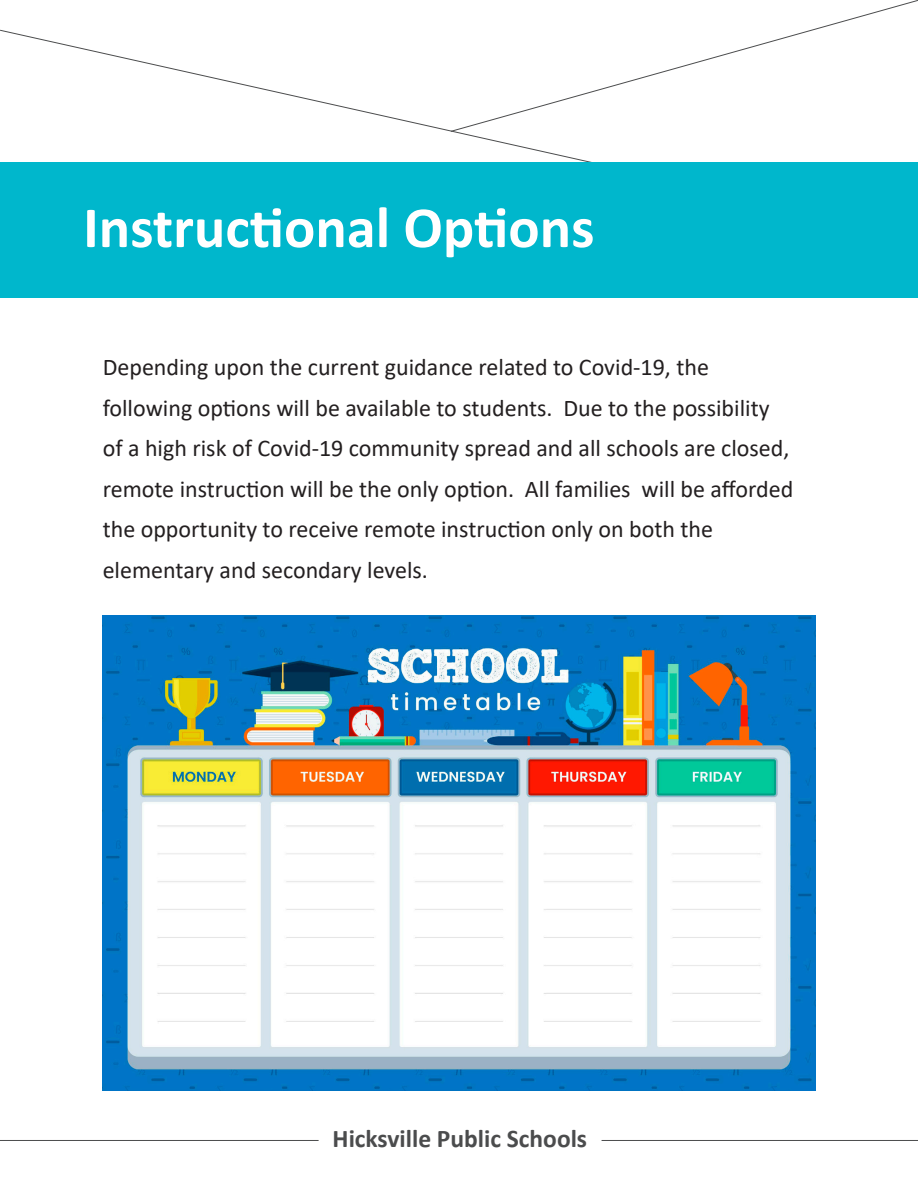
<style>
.page{position:relative;width:918px;height:1188px;background:#fff}
.page>*{position:absolute;margin:0;border:0;box-sizing:border-box;transform-origin:0 0}
.t1{font:700 58.5px "Calibri";color:#fff}
.t2{font:700 25.5px "Calibri";color:#4b4c4d}
.t3{font:24px/40.5px "Calibri";color:#231f20}
</style>
<div class="page">
<hr style="left:0;top:1140px;width:319px;height:1px;background:#4b4c4d">
<hr style="left:602px;top:1140px;width:316px;height:1px;background:#4b4c4d">
<svg style="left:0;top:29px;width:818px;height:133px"></svg>
<div style="left:0;top:162px;width:918px;height:136px;background:#00b7cc"></div>
<img style="left:103px;top:616px;width:713px;height:475px">
<p class="t1" style="left:83px;top:186px;width:513px">Instructional Options</p>
<p class="t3" style="left:103px;top:347px;width:692px">Depending upon the current guidance related to Covid-19, the following options will be available to students. Due to the possibility of a high risk of Covid-19 community spread and all schools are closed, remote instruction will be the only option. All families will be afforded the opportunity to receive remote instruction only on both the elementary and secondary levels.</p>
<p class="t2" style="left:333px;top:1120px;width:256px">Hicksville Public Schools</p>
</div>
